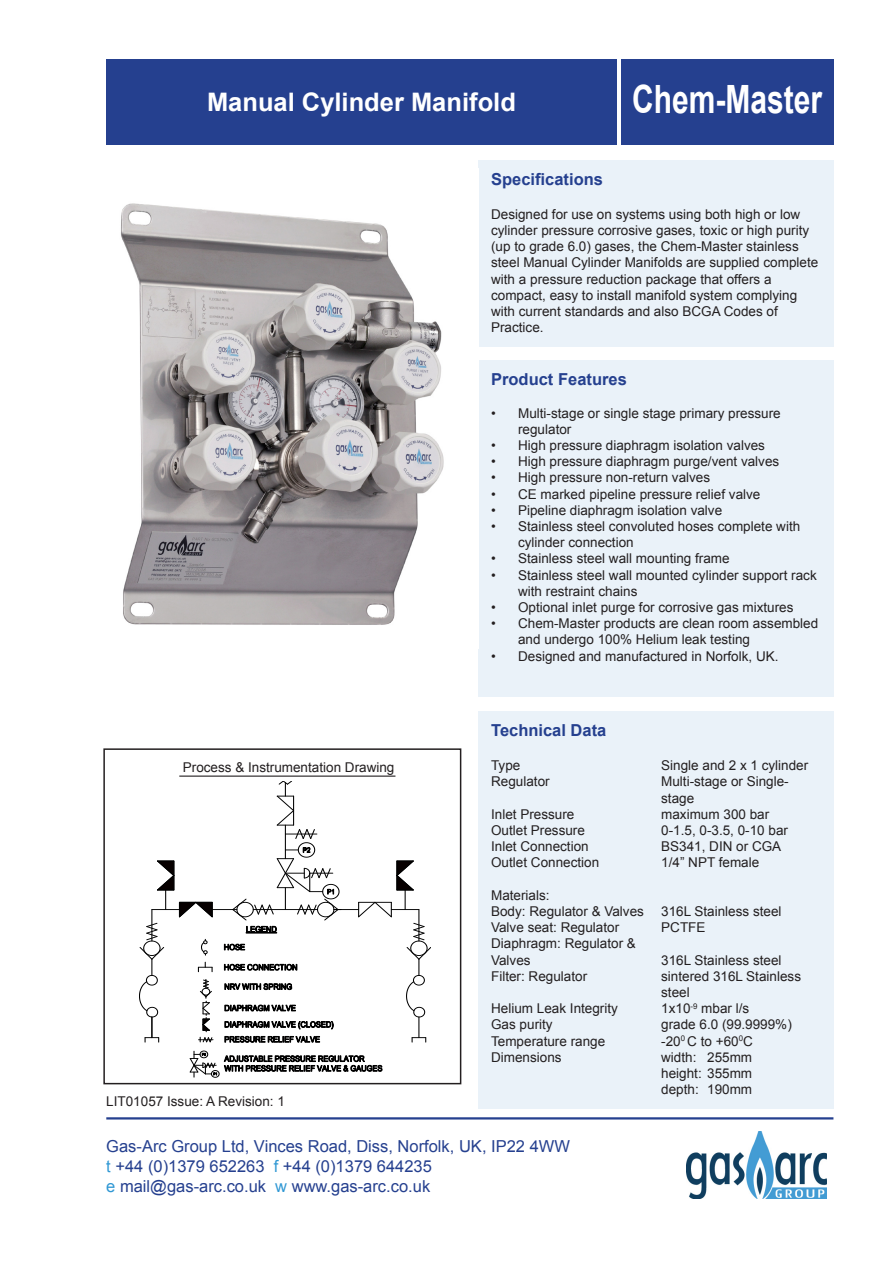
<style>
.page{position:relative;width:893px;height:1263px;background:#fff}
.page>*{position:absolute;margin:0;border:0;box-sizing:border-box;transform-origin:0 0}
.t1{font:700 39px "Arial";color:#fff;scale:.77 1}
.t2{font:700 25.5px "Arial";color:#fff}
.t3{font:16.5px/19.8px "Arial";color:#25408f}
.t4{font:700 16.5px "Arial";color:#25408f}
.t5{font:13.5px/16.2px "Arial";color:#231f20}
.s1{color:#3098d4}
</style>
<div class="page">
<div style="left:478px;top:160px;width:355px;height:186px;background:#eaf2f9"></div>
<div style="left:478px;top:360px;width:355px;height:337px;background:#eaf2f9"></div>
<div style="left:478px;top:711px;width:355px;height:397px;background:#eaf2f9"></div>
<hr style="left:106px;top:1117px;width:727px;height:2px;background:#25408f">
<div style="left:106px;top:60px;width:511px;height:85px;background:#25408f"></div>
<div style="left:621px;top:60px;width:212px;height:85px;background:#25408f"></div>
<img style="left:687px;top:1132px;width:140px;height:67px">
<img style="left:121px;top:203px;width:323px;height:422px">
<svg style="left:190px;top:1051px;width:192px;height:26px"></svg>
<svg style="left:139px;top:781px;width:292px;height:261px"></svg>
<div style="left:103px;top:748px;width:358px;height:336px;border:2px solid #231f20"></div>
<hr style="left:179px;top:775px;width:216px;height:2px;background:#231f20">
<h2 class="t2" style="left:207px;top:86px;width:310px">Manual Cylinder Manifold</h2>
<h1 class="t1" style="left:632px;top:74px;width:248px">Chem-Master</h1>
<p class="t4" style="left:491px;top:168px;width:113px">Specifications</p>
<p class="t5" style="left:491px;top:206px;width:329px">Designed for use on systems using both high or low cylinder pressure corrosive gases, toxic or high purity (up to grade 6.0) gases, the Chem-Master stainless steel Manual Cylinder Manifolds are supplied complete with a pressure reduction package that offers a compact, easy to install manifold system complying with current standards and also BCGA Codes of Practice.</p>
<p class="t5" style="left:183px;top:759px;width:213px">Process &amp; Instrumentation Drawing</p>
<p class="t5" style="left:106px;top:1093px;width:180px">LIT01057 Issue: A Revision: 1</p>
<p class="t4" style="left:491px;top:368px;width:137px">Product Features</p>
<p class="t5" style="left:518px;top:405px;width:302px">Multi-stage or single stage primary pressure regulator<br>High pressure diaphragm isolation valves<br>High pressure diaphragm purge/vent valves<br>High pressure non-return valves<br>CE marked pipeline pressure relief valve<br>Pipeline diaphragm isolation valve<br>Stainless steel convoluted hoses complete with cylinder connection<br>Stainless steel wall mounting frame<br>Stainless steel wall mounted cylinder support rack with restraint chains<br>Optional inlet purge for corrosive gas mixtures Chem-Master products are clean room assembled and undergo 100% Helium leak testing<br>Designed and manufactured in Norfolk, UK.</p>
<p class="t5" style="left:491px;top:405px;width:6px">•</p>
<p class="t5" style="left:491px;top:437px;width:6px;text-align:justify">• • • • • •</p>
<p class="t5" style="left:491px;top:551px;width:6px">• •</p>
<p class="t5" style="left:491px;top:599px;width:6px">• •</p>
<p class="t5" style="left:491px;top:648px;width:6px">•</p>
<p class="t4" style="left:491px;top:719px;width:117px">Technical Data</p>
<p class="t5" style="left:491px;top:757px;width:31px">Type</p>
<p class="t5" style="left:661px;top:757px;width:149px">Single and 2 x 1 cylinder</p>
<p class="t5" style="left:491px;top:774px;width:60px">Regulator</p>
<p class="t5" style="left:661px;top:774px;width:129px">Multi-stage or Single&shy;stage</p>
<p class="t5" style="left:491px;top:806px;width:85px">Inlet Pressure</p>
<p class="t5" style="left:661px;top:806px;width:110px">maximum 300 bar</p>
<p class="t5" style="left:491px;top:822px;width:95px">Outlet Pressure</p>
<p class="t5" style="left:661px;top:822px;width:128px">0-1.5, 0-3.5, 0-10 bar</p>
<p class="t5" style="left:491px;top:838px;width:99px">Inlet Connection</p>
<p class="t5" style="left:661px;top:838px;width:122px">BS341, DIN or CGA</p>
<p class="t5" style="left:491px;top:855px;width:110px">Outlet Connection</p>
<p class="t5" style="left:661px;top:855px;width:100px">1/4” NPT female</p>
<p class="t5" style="left:491px;top:887px;width:154px">Materials:<br>Body: Regulator &amp; Valves</p>
<p class="t5" style="left:661px;top:903px;width:122px">316L Stainless steel</p>
<p class="t5" style="left:491px;top:919px;width:130px">Valve seat: Regulator</p>
<p class="t5" style="left:661px;top:919px;width:46px">PCTFE</p>
<p class="t5" style="left:491px;top:936px;width:146px">Diaphragm: Regulator &amp;<br>Valves</p>
<p class="t5" style="left:661px;top:952px;width:122px">316L Stainless steel</p>
<p class="t5" style="left:491px;top:968px;width:98px">Filter: Regulator</p>
<p class="t5" style="left:661px;top:968px;width:141px">sintered 316L Stainless steel</p>
<p class="t5" style="left:491px;top:1000px;width:128px">Helium Leak Integrity</p>
<p class="t5" style="left:661px;top:1000px;width:90px">1x10<sup>-9</sup> mbar l/s</p>
<p class="t5" style="left:491px;top:1017px;width:63px">Gas purity</p>
<p class="t5" style="left:661px;top:1017px;width:132px">grade 6.0 (99.9999%)</p>
<p class="t5" style="left:491px;top:1033px;width:116px">Temperature range</p>
<p class="t5" style="left:661px;top:1033px;width:93px">-20<sup>0</sup> C to +60<sup>0</sup>C</p>
<p class="t5" style="left:491px;top:1049px;width:72px">Dimensions</p>
<p class="t5" style="left:661px;top:1049px;width:92px;text-align:justify">width: 255mm height: 355mm depth: 190mm</p>
<p class="t3" style="left:106px;top:1136px;width:465px">Gas-Arc Group Ltd, Vinces Road, Diss, Norfolk, UK, IP22 4WW <span class="s1">t</span> +44 (0)1379 652263 <span class="s1">f</span> +44 (0)1379 644235<br><span class="s1">e</span> mail@gas-arc.co.uk <span class="s1">w</span> www.gas-arc.co.uk</p>
</div>
